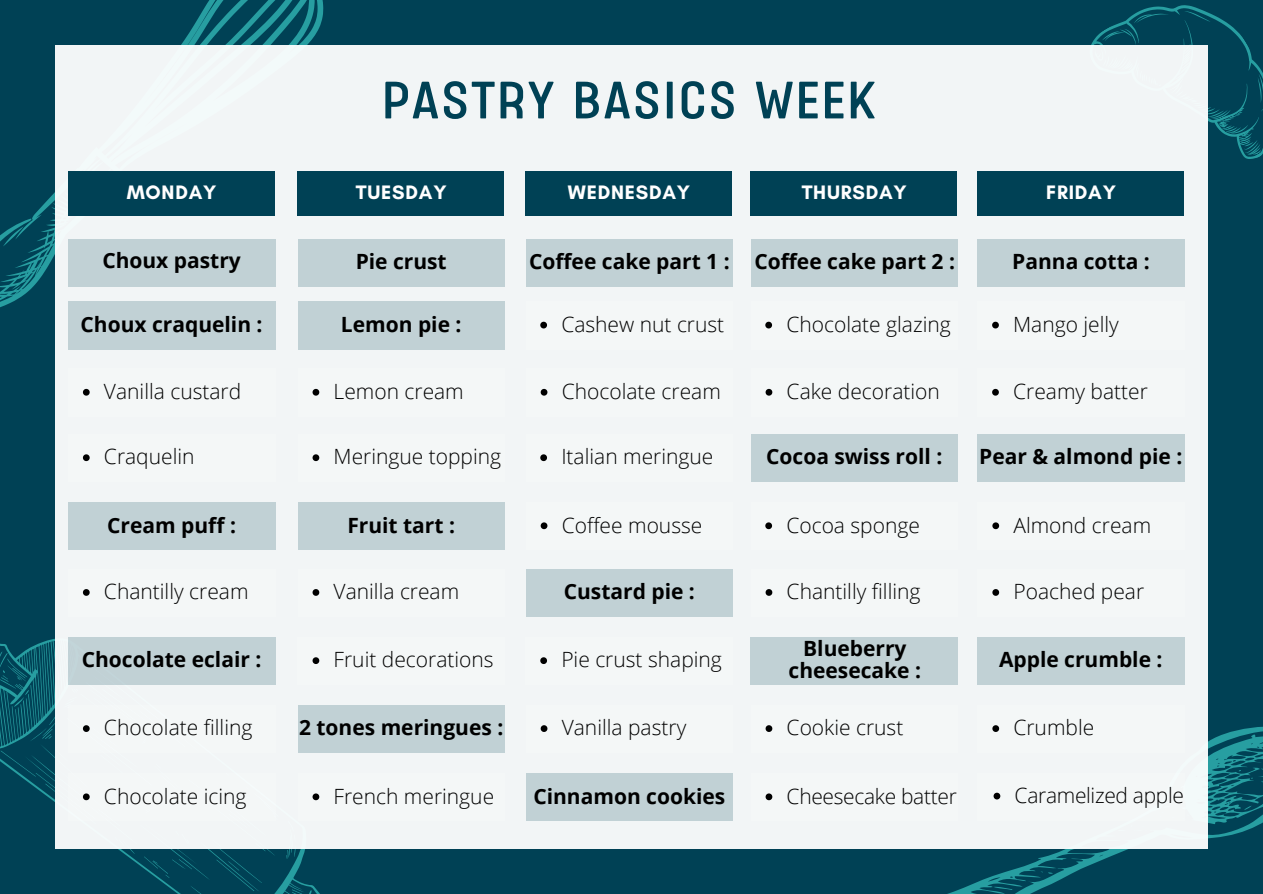
<style>
.page{position:relative;width:1263px;height:894px;background:#fff}
.page>*{position:absolute;margin:0;border:0;box-sizing:border-box;transform-origin:0 0}
.t1{font:54px "SUKSA";color:#004155}
.t2{font:300 21px "Open Sans";color:#000}
.t3{font:700 21px/22.5px "Open Sans";color:#000;text-align:center}
.t4{font:700 19.8px "Glacial Indifference";letter-spacing:.04em;color:#fff}
</style>
<div class="page">
<div style="left:0;top:0;width:1263px;height:893px;background:#004155"></div>
<svg style="left:0;top:0;width:323px;height:307px"></svg>
<svg style="left:0;top:638px;width:377px;height:255px"></svg>
<svg style="left:864px;top:726px;width:399px;height:167px"></svg>
<svg style="left:1208px;top:732px;width:55px;height:92px"></svg>
<svg style="left:1090px;top:5px;width:173px;height:154px"></svg>
<div style="left:55px;top:46px;width:1153px;height:801px;background:#f2f5f6"></div>
<div style="left:68px;top:171px;width:207px;height:44px;background:#004155"></div>
<div style="left:68px;top:239px;width:207px;height:47px;background:#c1d1d5"></div>
<div style="left:298px;top:171px;width:206px;height:44px;background:#004155"></div>
<div style="left:526px;top:171px;width:206px;height:44px;background:#004155"></div>
<div style="left:751px;top:171px;width:206px;height:44px;background:#004155"></div>
<div style="left:977px;top:171px;width:207px;height:44px;background:#004155"></div>
<div style="left:68px;top:302px;width:207px;height:47px;background:#c1d1d5"></div>
<div style="left:68px;top:502px;width:207px;height:47px;background:#c1d1d5"></div>
<div style="left:68px;top:637px;width:207px;height:47px;background:#c1d1d5"></div>
<div style="left:298px;top:239px;width:207px;height:47px;background:#c1d1d5"></div>
<div style="left:298px;top:302px;width:207px;height:47px;background:#c1d1d5"></div>
<div style="left:298px;top:502px;width:207px;height:47px;background:#c1d1d5"></div>
<div style="left:298px;top:705px;width:207px;height:47px;background:#c1d1d5"></div>
<div style="left:526px;top:239px;width:207px;height:47px;background:#c1d1d5"></div>
<div style="left:526px;top:773px;width:207px;height:47px;background:#c1d1d5"></div>
<div style="left:526px;top:569px;width:207px;height:47px;background:#c1d1d5"></div>
<div style="left:751px;top:239px;width:207px;height:47px;background:#c1d1d5"></div>
<div style="left:751px;top:434px;width:207px;height:47px;background:#c1d1d5"></div>
<div style="left:751px;top:637px;width:207px;height:47px;background:#c1d1d5"></div>
<div style="left:978px;top:239px;width:207px;height:47px;background:#c1d1d5"></div>
<div style="left:978px;top:434px;width:207px;height:47px;background:#c1d1d5"></div>
<div style="left:977px;top:637px;width:207px;height:47px;background:#c1d1d5"></div>
<svg style="left:83px;top:389px;width:7px;height:6px"></svg>
<svg style="left:83px;top:454px;width:7px;height:7px"></svg>
<svg style="left:83px;top:589px;width:7px;height:6px"></svg>
<svg style="left:83px;top:725px;width:7px;height:6px"></svg>
<svg style="left:83px;top:793px;width:7px;height:7px"></svg>
<svg style="left:313px;top:389px;width:6px;height:6px"></svg>
<svg style="left:313px;top:454px;width:6px;height:7px"></svg>
<svg style="left:313px;top:589px;width:6px;height:6px"></svg>
<svg style="left:313px;top:657px;width:6px;height:6px"></svg>
<svg style="left:313px;top:793px;width:6px;height:7px"></svg>
<svg style="left:540px;top:321px;width:7px;height:7px"></svg>
<svg style="left:541px;top:389px;width:6px;height:6px"></svg>
<svg style="left:540px;top:454px;width:7px;height:7px"></svg>
<svg style="left:541px;top:522px;width:6px;height:7px"></svg>
<svg style="left:540px;top:657px;width:7px;height:6px"></svg>
<svg style="left:541px;top:725px;width:6px;height:6px"></svg>
<svg style="left:765px;top:321px;width:7px;height:7px"></svg>
<svg style="left:766px;top:389px;width:6px;height:6px"></svg>
<svg style="left:765px;top:522px;width:7px;height:7px"></svg>
<svg style="left:766px;top:589px;width:6px;height:6px"></svg>
<svg style="left:766px;top:725px;width:6px;height:6px"></svg>
<svg style="left:766px;top:793px;width:6px;height:7px"></svg>
<svg style="left:992px;top:321px;width:7px;height:7px"></svg>
<svg style="left:992px;top:389px;width:7px;height:6px"></svg>
<svg style="left:992px;top:522px;width:7px;height:7px"></svg>
<svg style="left:992px;top:589px;width:7px;height:6px"></svg>
<svg style="left:992px;top:725px;width:7px;height:6px"></svg>
<svg style="left:993px;top:792px;width:7px;height:7px"></svg>
<h1 class="t1" style="left:381px;top:64px;width:498px">PASTRY BASICS WEEK</h1>
<p class="t4" style="left:127px;top:180px;width:91px">MONDAY</p>
<p class="t4" style="left:356px;top:180px;width:92px">TUESDAY</p>
<p class="t4" style="left:568px;top:180px;width:124px">WEDNESDAY</p>
<p class="t4" style="left:802px;top:180px;width:107px">THURSDAY</p>
<p class="t4" style="left:1046px;top:180px;width:71px">FRIDAY</p>
<p class="t3" style="left:102px;top:249px;width:140px">Choux pastry</p>
<p class="t3" style="left:356px;top:250px;width:93px">Pie crust</p>
<p class="t3" style="left:529px;top:250px;width:202px">Coffee cake part 1 :</p>
<p class="t3" style="left:754px;top:250px;width:202px">Coffee cake part 2 :</p>
<p class="t3" style="left:1012px;top:250px;width:139px">Panna cotta :</p>
<p class="t3" style="left:81px;top:312px;width:184px">Choux craquelin :</p>
<p class="t3" style="left:341px;top:312px;width:122px">Lemon pie :</p>
<p class="t2" style="left:561px;top:310px;width:164px">Cashew nut crust</p>
<p class="t2" style="left:786px;top:310px;width:166px">Chocolate glazing</p>
<p class="t2" style="left:1013px;top:310px;width:107px">Mango jelly</p>
<p class="t2" style="left:104px;top:377px;width:139px">Vanilla custard</p>
<p class="t2" style="left:334px;top:377px;width:132px">Lemon cream</p>
<p class="t2" style="left:562px;top:377px;width:161px">Chocolate cream</p>
<p class="t2" style="left:787px;top:377px;width:155px">Cake decoration</p>
<p class="t2" style="left:1013px;top:377px;width:136px">Creamy batter</p>
<p class="t2" style="left:104px;top:442px;width:92px">Craquelin</p>
<p class="t2" style="left:334px;top:442px;width:169px">Meringue topping</p>
<p class="t2" style="left:561px;top:442px;width:154px">Italian meringue</p>
<p class="t3" style="left:766px;top:445px;width:178px">Cocoa swiss roll :</p>
<p class="t3" style="left:979px;top:445px;width:205px">Pear &amp; almond pie :</p>
<p class="t3" style="left:107px;top:513px;width:130px">Cream puff :</p>
<p class="t3" style="left:347px;top:513px;width:109px">Fruit tart :</p>
<p class="t2" style="left:562px;top:510px;width:142px">Coffee mousse</p>
<p class="t2" style="left:786px;top:510px;width:135px">Cocoa sponge</p>
<p class="t2" style="left:1013px;top:510px;width:139px">Almond cream</p>
<p class="t2" style="left:104px;top:577px;width:146px">Chantilly cream</p>
<p class="t3" style="left:82px;top:647px;width:181px">Chocolate eclair :</p>
<p class="t2" style="left:334px;top:577px;width:127px">Vanilla cream</p>
<p class="t2" style="left:334px;top:645px;width:162px">Fruit decorations</p>
<p class="t3" style="left:564px;top:579px;width:133px">Custard pie :</p>
<p class="t2" style="left:561px;top:645px;width:162px">Pie crust shaping</p>
<p class="t2" style="left:787px;top:577px;width:135px">Chantilly filling</p>
<p class="t3" style="left:789px;top:636px;width:134px">Blueberry cheesecake :</p>
<p class="t2" style="left:1013px;top:577px;width:132px">Poached pear</p>
<p class="t3" style="left:999px;top:647px;width:165px">Apple crumble :</p>
<p class="t2" style="left:104px;top:713px;width:150px">Chocolate filling</p>
<p class="t3" style="left:299px;top:715px;width:206px">2 tones meringues :</p>
<p class="t2" style="left:562px;top:713px;width:126px">Vanilla pastry</p>
<p class="t2" style="left:787px;top:713px;width:118px">Cookie crust</p>
<p class="t2" style="left:1013px;top:713px;width:82px">Crumble</p>
<p class="t2" style="left:104px;top:781px;width:144px">Chocolate icing</p>
<p class="t2" style="left:334px;top:781px;width:162px">French meringue</p>
<p class="t3" style="left:533px;top:784px;width:193px">Cinnamon cookies</p>
<p class="t2" style="left:787px;top:781px;width:172px">Cheesecake batter</p>
<p class="t2" style="left:1015px;top:780px;width:171px">Caramelized apple</p>
</div>
